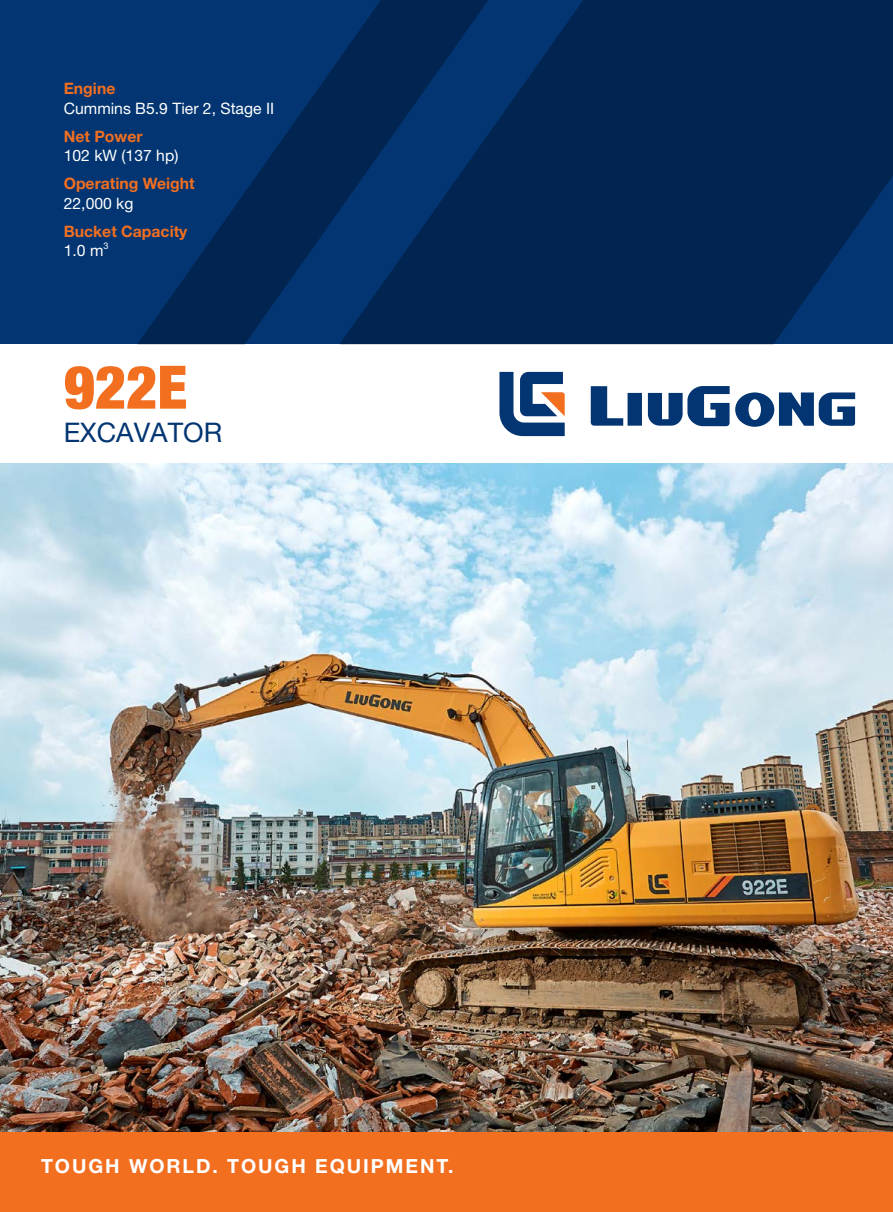
<style>
.page{position:relative;width:893px;height:1212px;background:#fff}
.page>*{position:absolute;margin:0;border:0;box-sizing:border-box;transform-origin:0 0}
.t1{font:900 condensed 60px "Helvetica Neue LT Pro";color:#f36f20}
.t2{font:27px "Helvetica Neue LT Pro";color:#023572}
.t3{font:700 19.5px "Helvetica Neue LT Pro";letter-spacing:.1em;color:#fff}
.t4{font:15.75px "Helvetica Neue LT Pro";color:#fff}
.t5{font:700 15.75px "Helvetica Neue LT Pro";color:#f36f20}
.t6{font:9.15px "Helvetica Neue LT Pro";color:#fff}
</style>
<div class="page">
<div style="left:0;top:0;width:893px;height:344px;background:#023572"></div>
<div style="left:0;top:1131px;width:893px;height:81px;background:#f36f20"></div>
<svg style="left:591px;top:386px;width:264px;height:41px"></svg>
<svg style="left:499px;top:372px;width:66px;height:64px"></svg>
<svg style="left:138px;top:60px;width:201px;height:284px"></svg>
<svg style="left:339px;top:0;width:554px;height:344px;fill:#012550"></svg>
<img style="left:0;top:463px;width:893px;height:668px">
<p class="t5" style="left:64px;top:79px;width:53px">Engine</p>
<p class="t4" style="left:64px;top:98px;width:212px">Cummins B5.9 Tier 2, Stage II</p>
<p class="t5" style="left:64px;top:126px;width:80px">Net Power</p>
<p class="t4" style="left:64px;top:146px;width:116px">102 kW (137 hp)</p>
<p class="t5" style="left:64px;top:174px;width:132px">Operating Weight</p>
<p class="t4" style="left:64px;top:193px;width:71px">22,000 kg</p>
<p class="t5" style="left:64px;top:221px;width:125px">Bucket Capacity</p>
<p class="t4" style="left:64px;top:241px;width:41px">1.0 m</p>
<p class="t6" style="left:103px;top:240px;width:7px">3</p>
<h1 class="t1" style="left:64px;top:351px;width:125px">922E</h1>
<h2 class="t2" style="left:64px;top:416px;width:160px">EXCAVATOR</h2>
<p class="t3" style="left:41px;top:1154px;width:414px">Tough world. Tough equipment.</p>
</div>
